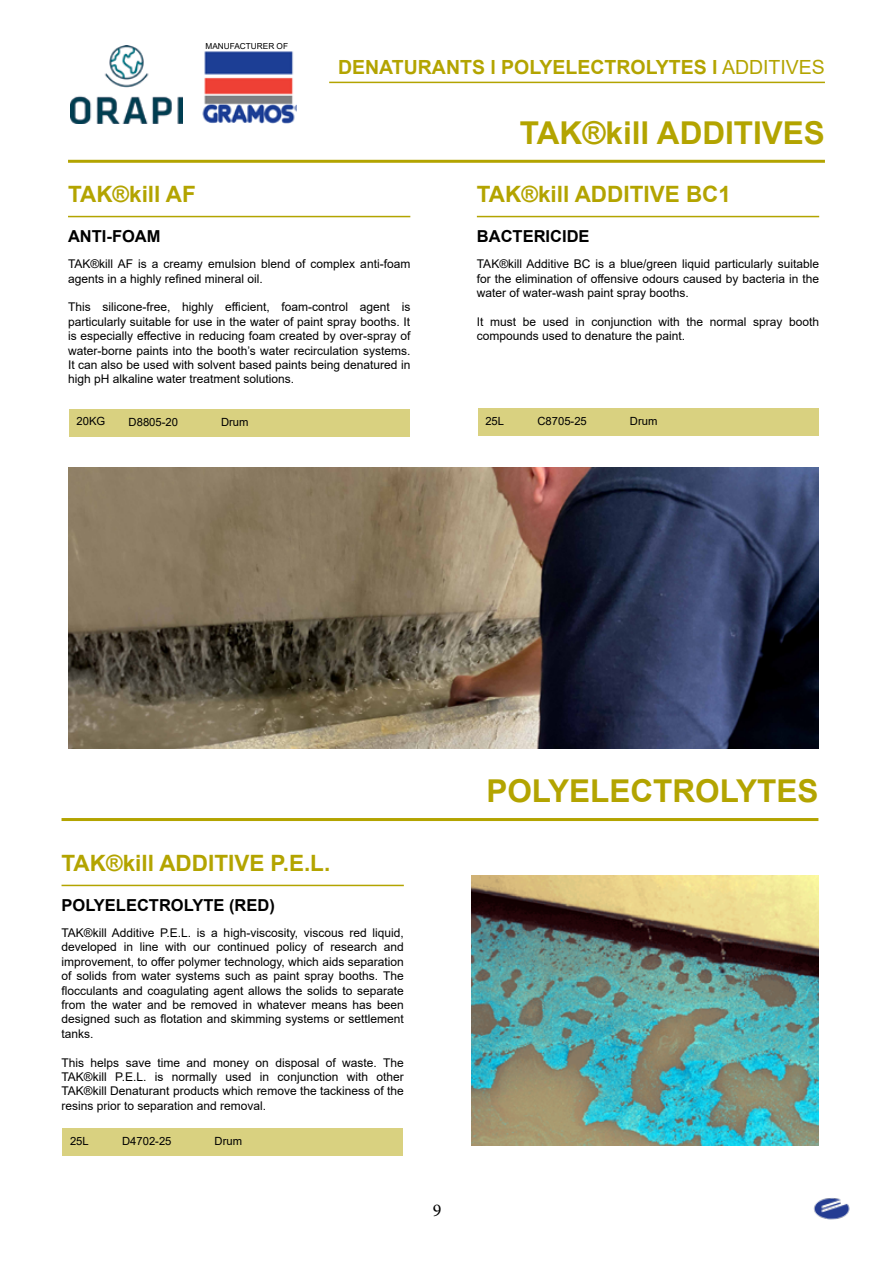
<style>
.page{position:relative;width:893px;height:1263px;background:#fff}
.page>*{position:absolute;margin:0;border:0;box-sizing:border-box;transform-origin:0 0}
.t1{font:700 31.5px "Arial";color:#b3a400}
.t2{font:700 22.5px "Arial";color:#b3a400}
.t3{font:700 19.5px "Arial";color:#b3a400}
.t4{font:18px "Minion Pro";color:#000}
.t5{font:700 16.5px "Arial";color:#000}
.t6{font:12px/14.4px "Arial";color:#000;text-align:justify}
.t7{font:11.25px "Arial";color:#000}
.t8{font:8.25px "Arial";color:#000}
.s1{font-weight:400}
</style>
<div class="page">
<img style="left:813px;top:1198px;width:37px;height:22px">
<hr style="left:62px;top:818px;width:756px;height:3px;background:#b3a400">
<hr style="left:62px;top:885px;width:342px;height:1px;background:#b3a400">
<div style="left:62px;top:1128px;width:341px;height:28px;background:#d9d180"></div>
<img style="left:202px;top:51px;width:95px;height:73px">
<hr style="left:329px;top:82px;width:496px;height:1px;background:#b3a400">
<hr style="left:68px;top:160px;width:757px;height:3px;background:#b3a400">
<hr style="left:68px;top:216px;width:342px;height:1px;background:#b3a400">
<div style="left:69px;top:409px;width:341px;height:27px;background:#d9d180"></div>
<img style="left:70px;top:45px;width:113px;height:79px">
<hr style="left:477px;top:216px;width:342px;height:1px;background:#b3a400">
<div style="left:478px;top:408px;width:340px;height:28px;background:#d9d180"></div>
<img style="left:471px;top:875px;width:347px;height:270px">
<img style="left:68px;top:468px;width:750px;height:280px">
<p class="t8" style="left:206px;top:40px;width:84px">MANUFACTURER OF</p>
<h3 class="t3" style="left:338px;top:53px;width:488px">DENATURANTS l POLYELECTROLYTES l <span class="s1">ADDITIVES</span></h3>
<h1 class="t1" style="left:520px;top:111px;width:306px">TAK®kill ADDITIVES</h1>
<h2 class="t2" style="left:68px;top:178px;width:129px">TAK®kill AF</h2>
<h3 class="t5" style="left:68px;top:224px;width:94px">ANTI-FOAM</h3>
<p class="t6" style="left:68px;top:257px;width:344px">TAK®kill AF is a creamy emulsion blend of complex anti-foam agents in a highly refined mineral oil.</p>
<p class="t6" style="left:68px;top:300px;width:344px">This silicone-free, highly efficient, foam-control agent is particularly suitable for use in the water of paint spray booths. It is especially effective in reducing foam created by over-spray of water-borne paints into the booth’s water recirculation systems.<br>It can also be used with solvent based paints being denatured in high pH alkaline water treatment solutions.</p>
<p class="t7" style="left:77px;top:413px;width:30px">20KG</p>
<p class="t7" style="left:129px;top:414px;width:51px">D8805-20</p>
<p class="t7" style="left:221px;top:414px;width:29px">Drum</p>
<h2 class="t2" style="left:477px;top:178px;width:256px">TAK®kill ADDITIVE BC1</h2>
<h3 class="t5" style="left:477px;top:224px;width:114px">BACTERICIDE</h3>
<p class="t6" style="left:477px;top:257px;width:344px">TAK®kill Additive BC is a blue/green liquid particularly suitable for the elimination of offensive odours caused by bacteria in the water of water-wash paint spray booths.</p>
<p class="t6" style="left:477px;top:314px;width:344px">It must be used in conjunction with the normal spray booth compounds used to denature the paint.</p>
<p class="t7" style="left:485px;top:413px;width:20px">25L</p>
<p class="t7" style="left:537px;top:413px;width:51px">C8705-25</p>
<p class="t7" style="left:630px;top:413px;width:29px">Drum</p>
<h2 class="t2" style="left:62px;top:847px;width:270px">TAK®kill ADDITIVE P.E.L.</h2>
<h3 class="t5" style="left:62px;top:893px;width:215px">POLYELECTROLYTE (RED)</h3>
<p class="t6" style="left:62px;top:925px;width:344px">TAK®kill Additive P.E.L. is a high-viscosity, viscous red liquid, developed in line with our continued policy of research and improvement, to offer polymer technology, which aids separation of solids from water systems such as paint spray booths. The flocculants and coagulating agent allows the solids to separate from the water and be removed in whatever means has been designed such as flotation and skimming systems or settlement tanks.</p>
<p class="t6" style="left:62px;top:1055px;width:344px">This helps save time and money on disposal of waste. The TAK®kill P.E.L. is normally used in conjunction with other TAK®kill Denaturant products which remove the tackiness of the resins prior to separation and removal.</p>
<p class="t7" style="left:70px;top:1133px;width:20px">25L</p>
<p class="t7" style="left:122px;top:1133px;width:51px">D4702-25</p>
<p class="t7" style="left:215px;top:1133px;width:29px">Drum</p>
<h3 class="t4" style="left:433px;top:1198px;width:10px">9</h3>
<h1 class="t1" style="left:486px;top:769px;width:334px">POLYELECTROLYTES</h1>
</div>
